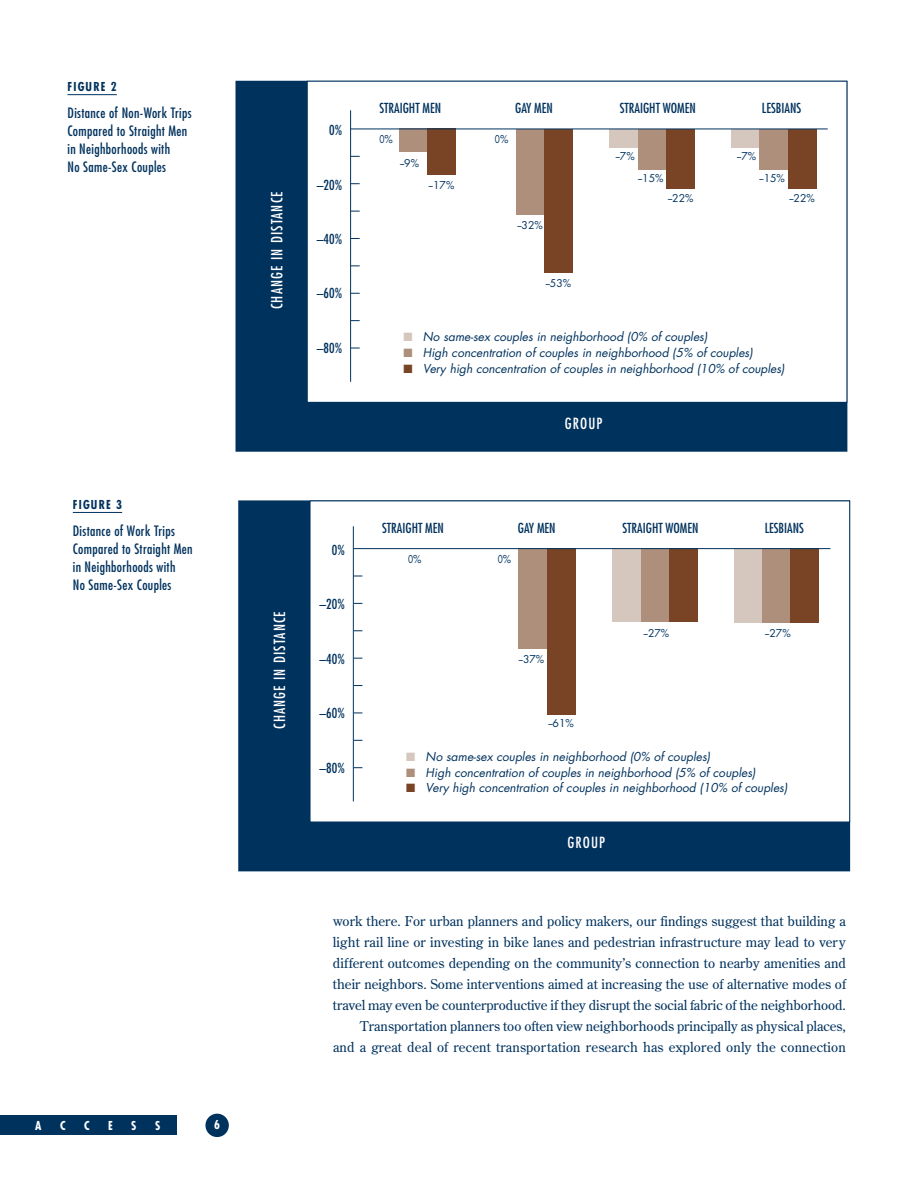
<style>
.page{position:relative;width:918px;height:1188px;background:#fff}
.page>*{position:absolute;margin:0;border:0;box-sizing:border-box;transform-origin:0 0}
.t1{font:condensed 15px "Futura";letter-spacing:.075em;color:#fff}
.t2{font:condensed 13.95px/18px "Futura";letter-spacing:.025em;color:#00325e}
.t3{font:13.5px/21px "Century Old Style";color:#00325e;text-align:right}
.t4{font:condensed 13.5px "Futura";color:#00325e}
.t5{font:italic 12px "Futura";color:#00325e}
.t6{font:700 condensed 12px "Futura";letter-spacing:.1em;color:#00325e}
.t7{font:700 condensed 12px "Futura";color:#fff}
.t8{font:10.5px "Futura";color:#00325e;scale:.79 1}
.s1{color:#d6c7be}
.s2{color:#ae8f7c}
.s3{color:#784425}
</style>
<div class="page">
<div style="left:205px;top:1114px;width:24px;height:23px;background:#00325e;border-radius:50%"></div>
<div style="left:0;top:1115px;width:177px;height:20px;background:#00325e"></div>
<hr style="left:68px;top:94px;width:49px;height:1px;background:#00325e">
<hr style="left:73px;top:512px;width:49px;height:1px;background:#00325e">
<div style="left:236px;top:82px;width:611px;height:369px;background:#00325e"></div>
<div style="left:308px;top:82px;width:539px;height:320px;background:#fff"></div>
<hr style="left:350px;top:110px;width:1px;height:272px;background:#00325e">
<div style="left:399px;top:129px;width:29px;height:23px;background:#ae8f7c"></div>
<div style="left:427px;top:129px;width:29px;height:46px;background:#784425"></div>
<div style="left:516px;top:129px;width:29px;height:86px;background:#ae8f7c"></div>
<div style="left:544px;top:129px;width:29px;height:143px;background:#784425"></div>
<div style="left:610px;top:129px;width:28px;height:19px;background:#d6c7be"></div>
<div style="left:638px;top:129px;width:29px;height:40px;background:#ae8f7c"></div>
<div style="left:666px;top:129px;width:29px;height:59px;background:#784425"></div>
<div style="left:731px;top:129px;width:29px;height:19px;background:#d6c7be"></div>
<div style="left:760px;top:129px;width:28px;height:40px;background:#ae8f7c"></div>
<div style="left:788px;top:129px;width:28px;height:59px;background:#784425"></div>
<div style="left:239px;top:501px;width:610px;height:370px;background:#00325e"></div>
<div style="left:310px;top:501px;width:539px;height:321px;background:#fff"></div>
<hr style="left:353px;top:526px;width:1px;height:275px;background:#00325e">
<div style="left:519px;top:549px;width:28px;height:100px;background:#ae8f7c"></div>
<div style="left:547px;top:549px;width:29px;height:166px;background:#784425"></div>
<div style="left:612px;top:549px;width:29px;height:73px;background:#d6c7be"></div>
<div style="left:641px;top:549px;width:29px;height:73px;background:#ae8f7c"></div>
<div style="left:669px;top:549px;width:29px;height:73px;background:#784425"></div>
<div style="left:734px;top:549px;width:28px;height:74px;background:#d6c7be"></div>
<div style="left:762px;top:549px;width:29px;height:74px;background:#ae8f7c"></div>
<div style="left:791px;top:549px;width:28px;height:74px;background:#784425"></div>
<hr style="left:353px;top:548px;width:477px;height:1px;background:#00325e">
<hr style="left:351px;top:129px;width:477px;height:1px;background:#00325e">
<p class="t6" style="left:68px;top:81px;width:51px">FIGURE 2</p>
<p class="t2" style="left:68px;top:105px;width:126px">Distance of Non-Work Trips<br>Compared to Straight Men in Neighborhoods with<br>No Same-Sex Couples</p>
<p class="t6" style="left:73px;top:499px;width:51px">FIGURE 3</p>
<p class="t2" style="left:73px;top:522px;width:121px">Distance of Work Trips<br>Compared to Straight Men in Neighborhoods with<br>No Same-Sex Couples</p>
<p class="t7" style="left:35px;top:1120px;width:8px">A</p>
<p class="t7" style="left:60px;top:1120px;width:7px">C</p>
<p class="t7" style="left:84px;top:1120px;width:7px">C</p>
<p class="t7" style="left:108px;top:1120px;width:6px">E</p>
<p class="t7" style="left:131px;top:1120px;width:7px">S</p>
<p class="t7" style="left:155px;top:1120px;width:7px">S</p>
<p class="t7" style="left:214px;top:1119px;width:7px">6</p>
<p class="t1" style="left:270px;top:309px;width:119px;rotate:-90deg">CHANGE IN DISTANCE</p>
<p class="t4" style="left:329px;top:124px;width:15px">0%</p>
<p class="t4" style="left:317px;top:178px;width:27px">–20%</p>
<p class="t4" style="left:317px;top:233px;width:27px">–40%</p>
<p class="t4" style="left:317px;top:287px;width:27px">–60%</p>
<p class="t4" style="left:317px;top:342px;width:27px">–80%</p>
<p class="t4" style="left:379px;top:102px;width:63px">STRAIGHT MEN</p>
<p class="t4" style="left:515px;top:102px;width:39px">GAY MEN</p>
<p class="t4" style="left:620px;top:102px;width:78px">STRAIGHT WOMEN</p>
<p class="t4" style="left:762px;top:102px;width:41px">LESBIANS</p>
<p class="t8" style="left:379px;top:134px;width:19px">0%</p>
<p class="t8" style="left:495px;top:135px;width:19px">0%</p>
<p class="t8" style="left:400px;top:158px;width:26px">–9%</p>
<p class="t8" style="left:429px;top:181px;width:34px">–17%</p>
<p class="t8" style="left:518px;top:220px;width:34px">–32%</p>
<p class="t8" style="left:546px;top:278px;width:34px">–53%</p>
<p class="t8" style="left:616px;top:152px;width:26px">–7%</p>
<p class="t8" style="left:737px;top:152px;width:26px">–7%</p>
<p class="t8" style="left:638px;top:173px;width:34px">–15%</p>
<p class="t8" style="left:760px;top:173px;width:34px">–15%</p>
<p class="t8" style="left:668px;top:193px;width:34px">–22%</p>
<p class="t8" style="left:789px;top:193px;width:34px">–22%</p>
<p class="t5" style="left:403px;top:331px;width:306px"><span class="s1">■</span> No same-sex couples in neighborhood (0% of couples)</p>
<p class="t5" style="left:403px;top:347px;width:351px"><span class="s2">■</span> High concentration of couples in neighborhood (5% of couples)</p>
<p class="t5" style="left:403px;top:363px;width:383px"><span class="s3">■</span> Very high concentration of couples in neighborhood (10% of couples)</p>
<p class="t1" style="left:565px;top:416px;width:39px">GROUP</p>
<p class="t1" style="left:273px;top:729px;width:119px;rotate:-90deg">CHANGE IN DISTANCE</p>
<p class="t4" style="left:332px;top:544px;width:15px">0%</p>
<p class="t4" style="left:320px;top:598px;width:27px">–20%</p>
<p class="t4" style="left:320px;top:652px;width:27px">–40%</p>
<p class="t4" style="left:320px;top:707px;width:27px">–60%</p>
<p class="t4" style="left:320px;top:761px;width:27px">–80%</p>
<p class="t4" style="left:382px;top:522px;width:63px">STRAIGHT MEN</p>
<p class="t4" style="left:518px;top:522px;width:39px">GAY MEN</p>
<p class="t4" style="left:622px;top:522px;width:78px">STRAIGHT WOMEN</p>
<p class="t4" style="left:765px;top:522px;width:41px">LESBIANS</p>
<p class="t8" style="left:498px;top:554px;width:19px">0%</p>
<p class="t8" style="left:519px;top:654px;width:34px">–37%</p>
<p class="t8" style="left:549px;top:719px;width:34px">–61%</p>
<p class="t5" style="left:406px;top:751px;width:306px"><span class="s1">■</span> No same-sex couples in neighborhood (0% of couples)</p>
<p class="t5" style="left:406px;top:767px;width:351px"><span class="s2">■</span> High concentration of couples in neighborhood (5% of couples)</p>
<p class="t5" style="left:406px;top:782px;width:383px"><span class="s3">■</span> Very high concentration of couples in neighborhood (10% of couples)</p>
<p class="t1" style="left:567px;top:836px;width:39px">GROUP</p>
<p class="t3" style="left:333px;top:910px;width:515px">work there. For urban planners and policy makers, our findings suggest that building a light rail line or investing in bike lanes and pedestrian infrastructure may lead to very different outcomes depending on the community’s connection to nearby amenities and their neighbors. Some interventions aimed at increasing the use of alternative modes of travel may even be counterproductive if they disrupt the social fabric of the neighborhood.<br>Transportation planners too often view neighborhoods principally as physical places,<br>and a great deal of recent transportation research has explored only the connection</p>
</div>
